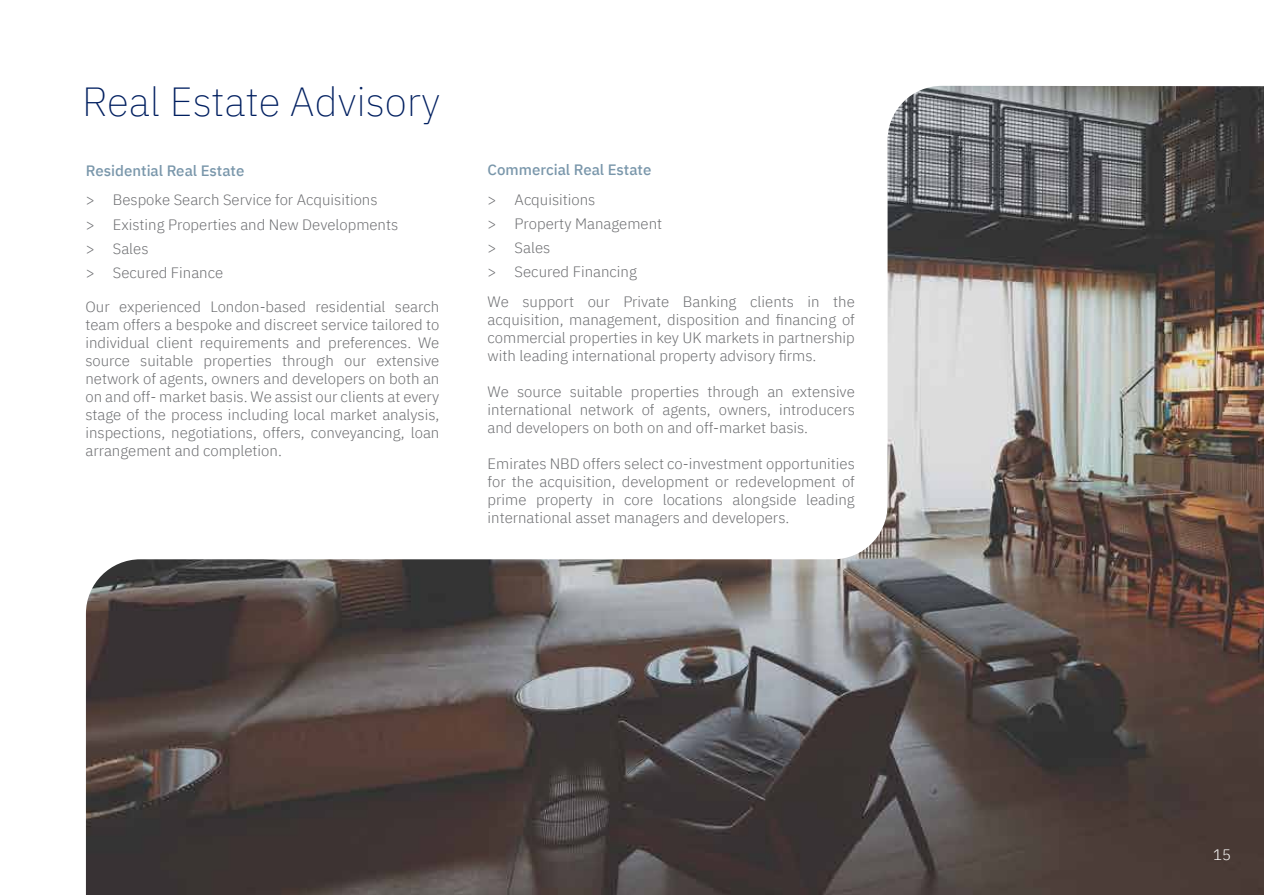
<style>
.page{position:relative;width:1264px;height:895px;background:#fff}
.page>*{position:absolute;margin:0;border:0;box-sizing:border-box;transform-origin:0 0}
.t1{font:200 40.5px "IBM Plex Sans";color:#001f60}
.t2{font:300 15px/18px "IBM Plex Sans";color:#6e6f72;text-align:justify}
.t3{font:500 15px "IBM Plex Sans";color:#7a97ab}
.t4{font:300 15px "IBM Plex Sans";color:#fff}
</style>
<div class="page">
<img style="left:86px;top:86px;width:1178px;height:808px">
<h1 class="t1" style="left:82px;top:72px;width:360px">Real Estate Advisory</h1>
<p class="t3" style="left:487px;top:158px;width:165px">Commercial Real Estate</p>
<p class="t2" style="left:487px;top:187px;width:176px;line-height:24px;text-align:left">&gt; Acquisitions<br>&gt; Property Management &gt; Sales<br>&gt; Secured Financing</p>
<p class="t3" style="left:86px;top:159px;width:160px">Residential Real Estate</p>
<p class="t2" style="left:86px;top:187px;width:314px;line-height:24px;text-align:left">&gt; Bespoke Search Service for Acquisitions<br>&gt; Existing Properties and New Developments &gt; Sales<br>&gt; Secured Finance</p>
<p class="t2" style="left:85px;top:296px;width:355px">Our experienced London-based residential search team offers a bespoke and discreet service tailored to individual client requirements and preferences. We source suitable properties through our extensive network of agents, owners and developers on both an on and off- market basis. We assist our clients at every stage of the process including local market analysis, inspections, negotiations, offers, conveyancing, loan arrangement and completion.</p>
<p class="t2" style="left:487px;top:291px;width:369px">We support our Private Banking clients in the acquisition, management, disposition and financing of commercial properties in key UK markets in partnership with leading international property advisory firms.</p>
<p class="t2" style="left:487px;top:381px;width:369px">We source suitable properties through an extensive international network of agents, owners, introducers and developers on both on and off-market basis.</p>
<p class="t2" style="left:487px;top:453px;width:369px">Emirates NBD offers select co-investment opportunities for the acquisition, development or redevelopment of prime property in core locations alongside leading international asset managers and developers.</p>
<p class="t4" style="left:1213px;top:843px;width:19px">15</p>
</div>
